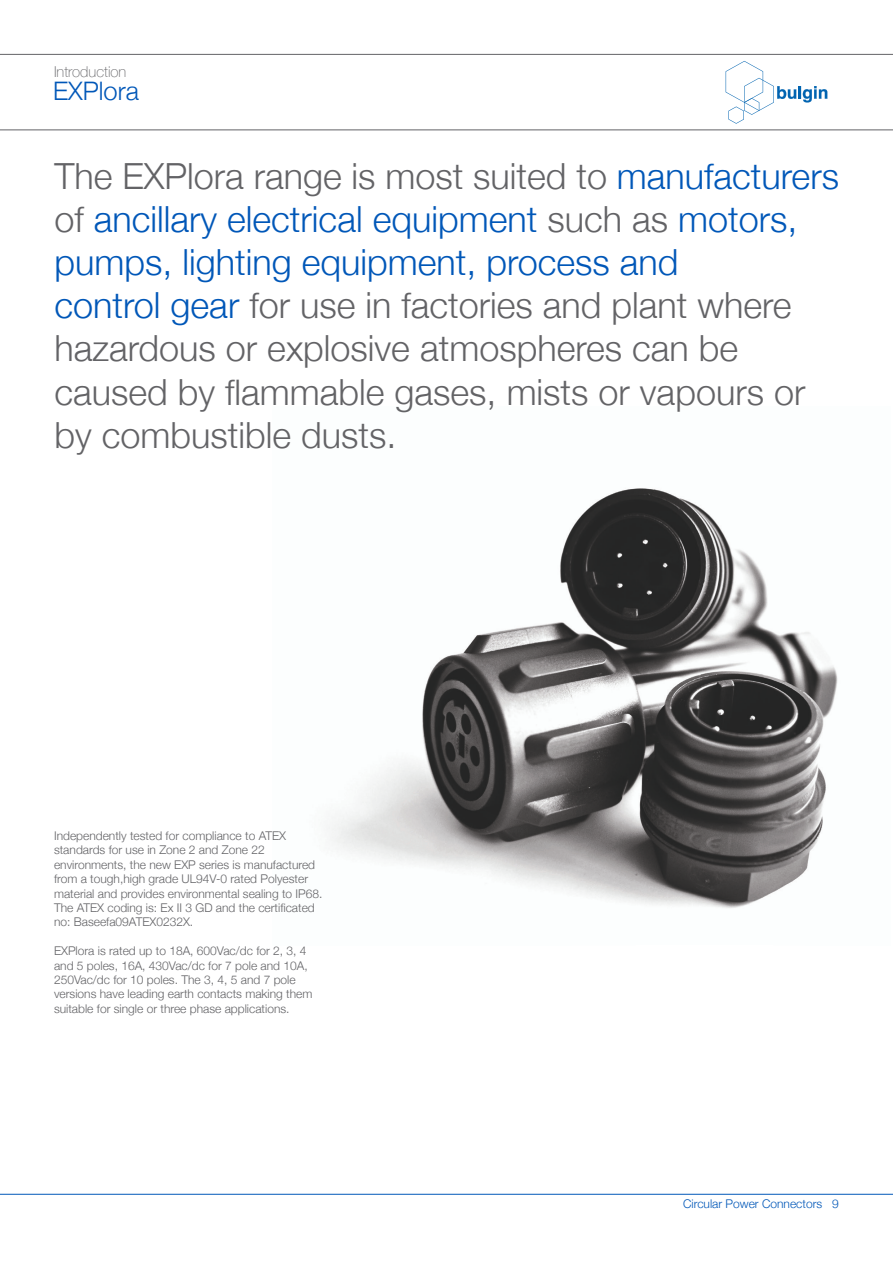
<style>
.page{position:relative;width:893px;height:1263px;background:#fff}
.page>*{position:absolute;margin:0;border:0;box-sizing:border-box;transform-origin:0 0}
.t1{font:300 36px/43.2px "Helvetica Neue";color:#636366}
.t2{font:300 25.5px "Helvetica Neue";color:#0057b8}
.t3{font:100 15px "Helvetica Neue";color:#636366}
.t4{font:300 12px/14.4px "Helvetica Neue";color:#636366}
.t5{font:300 12px "Helvetica Neue";color:#0057b8}
.s1{color:#0057b8}
</style>
<div class="page">
<svg style="left:726px;top:61px;width:101px;height:63px"></svg>
<hr style="left:0;top:54px;width:893px;height:1px;background:#636366">
<hr style="left:0;top:129px;width:893px;height:1px;background:#636366">
<hr style="left:0;top:1194px;width:893px;height:1px;background:#0057b8">
<img style="left:327px;top:488px;width:511px;height:420px">
<p class="t3" style="left:54px;top:60px;width:74px">Introduction</p>
<p class="t2" style="left:53px;top:71px;width:87px">EXPlora</p>
<p class="t1" style="left:55px;top:151px;width:786px">The EXPlora range is most suited to <span class="s1">manufacturers </span>of <span class="s1">ancillary electrical equipment</span> such as <span class="s1">motors, pumps, lighting equipment, process and<br>control gear</span> for use in factories and plant where hazardous or explosive atmospheres can be caused by flammable gases, mists or vapours or by combustible dusts.</p>
<p class="t4" style="left:54px;top:828px;width:270px">Independently tested for compliance to ATEX standards for use in Zone 2 and Zone 22 environments, the new EXP series is manufactured from a tough,high grade UL94V-0 rated Polyester material and provides environmental sealing to IP68.<br>The ATEX coding is: Ex II 3 GD and the certificated no: Baseefa09ATEX0232X.</p>
<p class="t4" style="left:54px;top:943px;width:260px">EXPlora is rated up to 18A, 600Vac/dc for 2, 3, 4 and 5 poles, 16A, 430Vac/dc for 7 pole and 10A, 250Vac/dc for 10 poles. The 3, 4, 5 and 7 pole versions have leading earth contacts making them suitable for single or three phase applications.</p>
<p class="t5" style="left:683px;top:1194px;width:157px">Circular Power Connectors 9</p>
</div>
